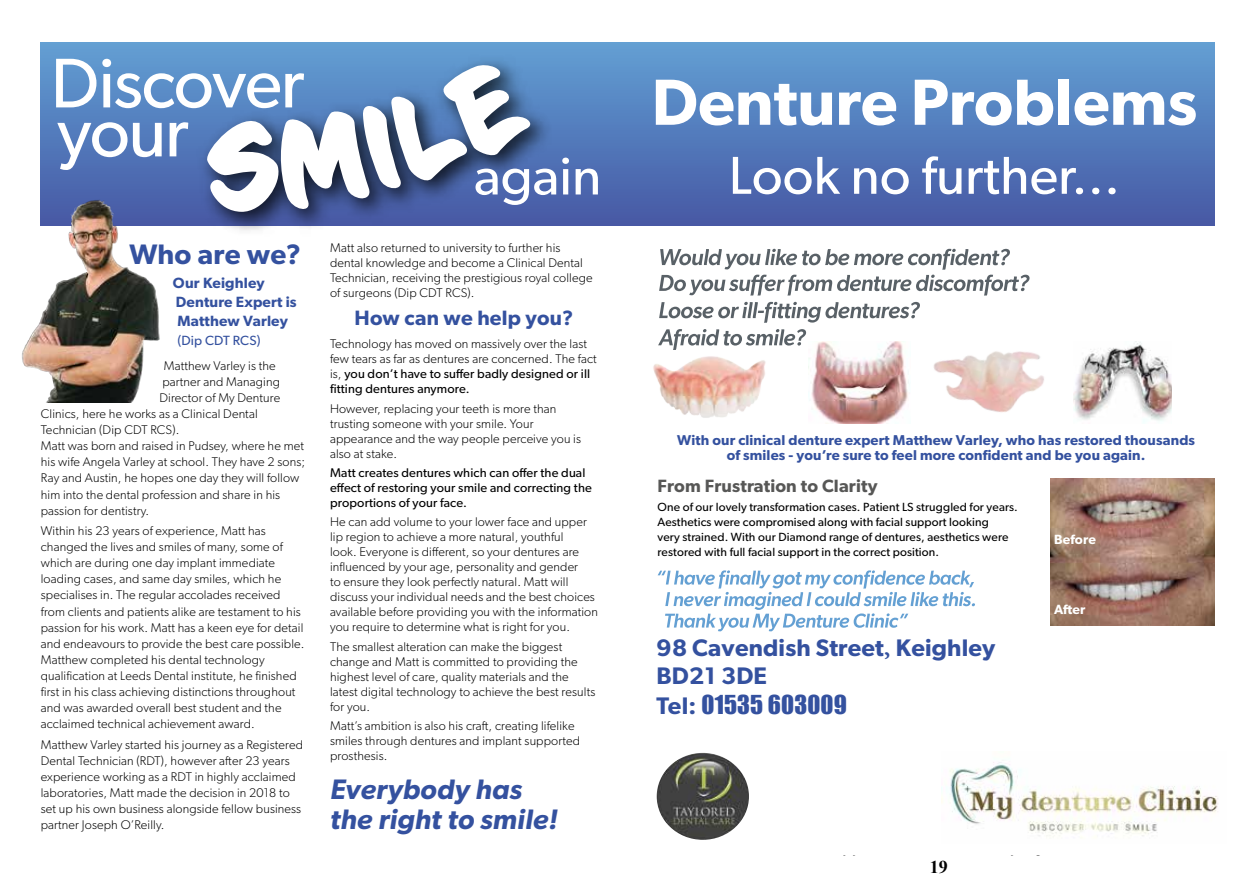
<style>
.page{position:relative;width:1259px;height:893px;background:#fff}
.page>*{position:absolute;margin:0;border:0;box-sizing:border-box;transform-origin:0 0}
.t1{font:600 65.4px "Gibson";color:#fff}
.t2{font:53.4px "Gibson";color:#fff}
.t3{font:italic 600 28.2px/30px "Gibson";letter-spacing:.005em;color:#34519f}
.t4{font:600 28.2px "Gibson";letter-spacing:.01em;color:#34519f}
.t5{font:600 24px/28.2px "Gibson";letter-spacing:.01em;color:#34519f}
.t6{font:24px "Impact";letter-spacing:.005em;color:#34519f}
.t7{font:600 20.85px "Gibson";letter-spacing:.01em;color:#34519f}
.t8{font:700 18px "Times New Roman";color:#000}
.t9{font:600 17.85px "Gibson";letter-spacing:.01em;color:#575756}
.t10{font:600 14.85px/19px "Gibson";letter-spacing:.01em;color:#34519f}
.t11{font:600 14.25px/15px "Gibson";letter-spacing:.01em;color:#34519f;text-align:center}
.t12{font:13.35px "Gibson";letter-spacing:.01em;color:#34519f}
.t13{font:600 13.35px "Gibson";letter-spacing:.01em;color:#fff}
.t14{font:300 12.6px/15px "Gibson";letter-spacing:.01em;color:#000}
.t15{font:12.6px/15px "Gibson";letter-spacing:.01em;color:#000}
.t16{font:11.85px/15px "Gibson";letter-spacing:.01em;color:#000}
.s1{font-weight:400}
.s2{font-family:"Minion Pro";font-weight:700}
.s3{font-family:"Gibson";font-weight:600}
</style>
<div class="page">
<img style="left:941px;top:762px;width:277px;height:75px">
<div style="left:41px;top:43px;width:1173px;height:182px;background:linear-gradient(to bottom,#629fd3,#4659a4)"></div>
<svg style="left:657px;top:570px;width:318px;height:61px"></svg>
<svg style="left:659px;top:249px;width:370px;height:46px"></svg>
<svg style="left:659px;top:302px;width:261px;height:21px"></svg>
<svg style="left:658px;top:329px;width:148px;height:21px"></svg>
<img style="left:1050px;top:478px;width:164px;height:148px">
<img style="left:653px;top:356px;width:113px;height:62px">
<img style="left:808px;top:341px;width:101px;height:83px">
<img style="left:1073px;top:341px;width:98px;height:82px">
<img style="left:933px;top:351px;width:111px;height:61px">
<img style="left:656px;top:753px;width:93px;height:87px">
<img style="left:192px;top:50px;width:369px;height:181px">
<svg style="left:56px;top:59px;width:478px;height:155px"></svg>
<img style="left:22px;top:181px;width:145px;height:222px">
<h3 class="t4" style="left:129px;top:238px;width:173px">Who are we?</h3>
<p class="t10" style="left:173px;top:273px;width:125px">Our Keighley<br>Denture Expert is<br>Matthew Varley</p>
<p class="t12" style="left:177px;top:332px;width:85px">(Dip CDT RCS)</p>
<p class="t14" style="left:164px;top:358px;width:113px">Matthew Varley is the</p>
<p class="t14" style="left:162px;top:374px;width:119px">partner and Managing</p>
<p class="t14" style="left:159px;top:390px;width:122px">Director of My Denture</p>
<p class="t14" style="left:41px;top:406px;width:218px">Clinics, here he works as a Clinical Dental</p>
<p class="t14" style="left:41px;top:422px;width:140px">Technician (Dip CDT RCS).</p>
<p class="t14" style="left:41px;top:438px;width:265px">Matt was born and raised in Pudsey, where he met</p>
<p class="t14" style="left:41px;top:454px;width:266px">his wife Angela Varley at school. They have 2 sons;</p>
<p class="t14" style="left:41px;top:470px;width:260px">Ray and Austin, he hopes one day they will follow</p>
<p class="t14" style="left:41px;top:487px;width:241px">him into the dental profession and share in his</p>
<p class="t14" style="left:41px;top:503px;width:110px">passion for dentistry.</p>
<p class="t14" style="left:41px;top:522px;width:265px;line-height:16px">Within his 23 years of experience, Matt has changed the lives and smiles of many, some of which are during one day implant immediate loading cases, and same day smiles, which he specialises in. The regular accolades received from clients and patients alike are testament to his passion for his work. Matt has a keen eye for detail and endeavours to provide the best care possible.<br>Matthew completed his dental technology qualification at Leeds Dental institute, he finished first in his class achieving distinctions throughout and was awarded overall best student and the acclaimed technical achievement award.</p>
<p class="t14" style="left:41px;top:736px;width:264px;line-height:16px">Matthew Varley started his journey as a Registered Dental Technician (RDT), however after 23 years experience working as a RDT in highly acclaimed laboratories, Matt made the decision in 2018 to set up his own business alongside fellow business partner Joseph O’Reilly.</p>
<h1 class="t1" style="left:651px;top:63px;width:547px">Denture Problems</h1>
<h2 class="t2" style="left:474px;top:144px;width:129px">again</h2>
<h2 class="t2" style="left:729px;top:143px;width:393px">Look no further...</h2>
<p class="t14" style="left:330px;top:240px;width:264px">Matt also returned to university to further his dental knowledge and become a Clinical Dental Technician, receiving the prestigious royal college of surgeons (Dip CDT RCS).</p>
<h3 class="t7" style="left:354px;top:305px;width:220px">How can we help you?</h3>
<p class="t14" style="left:330px;top:336px;width:268px">Technology has moved on massively over the last few tears as far as dentures are concerned. The fact is, <span class="s1">you don’t have to suffer badly designed or ill fitting dentures anymore.</span></p>
<p class="t14" style="left:330px;top:400px;width:252px">However, replacing your teeth is more than trusting someone with your smile. Your appearance and the way people perceive you is also at stake.</p>
<p class="t15" style="left:330px;top:465px;width:263px">Matt creates dentures which can offer the dual effect of restoring your smile and correcting the proportions of your face.</p>
<p class="t14" style="left:330px;top:514px;width:269px">He can add volume to your lower face and upper lip region to achieve a more natural, youthful<br>look. Everyone is different, so your dentures are influenced by your age, personality and gender<br>to ensure they look perfectly natural. Matt will discuss your individual needs and the best choices available before providing you with the information you require to determine what is right for you.</p>
<p class="t14" style="left:330px;top:639px;width:267px">The smallest alteration can make the biggest change and Matt is committed to providing the highest level of care, quality materials and the latest digital technology to achieve the best results for you.</p>
<p class="t14" style="left:330px;top:718px;width:251px">Matt’s ambition is also his craft, creating lifelike smiles through dentures and implant supported prosthesis.</p>
<h3 class="t3" style="left:330px;top:773px;width:229px">Everybody has the right to smile!</h3>
<p class="t11" style="left:677px;top:432px;width:519px">With our clinical denture expert Matthew Varley, who has restored thousands of smiles - you’re sure to feel more confident and be you again.</p>
<h3 class="t9" style="left:657px;top:475px;width:221px">From Frustration to Clarity</h3>
<p class="t16" style="left:657px;top:499px;width:362px">One of our lovely transformation cases. Patient LS struggled for years.<br>Aesthetics were compromised along with facial support looking<br>very strained. With our Diamond range of dentures, aesthetics were restored with full facial support in the correct position.</p>
<p class="t13" style="left:1054px;top:532px;width:43px">Before</p>
<h3 class="t5" style="left:656px;top:633px;width:340px">98 Cavendish Street<span class="s2">,</span> Keighley<br>BD21 3DE</h3>
<h3 class="t6" style="left:656px;top:686px;width:192px"><span class="s3">Tel:</span> 01535 603009</h3>
<h3 class="t8" style="left:930px;top:854px;width:19px">19</h3>
<p class="t13" style="left:1054px;top:601px;width:33px">After</p>
</div>
